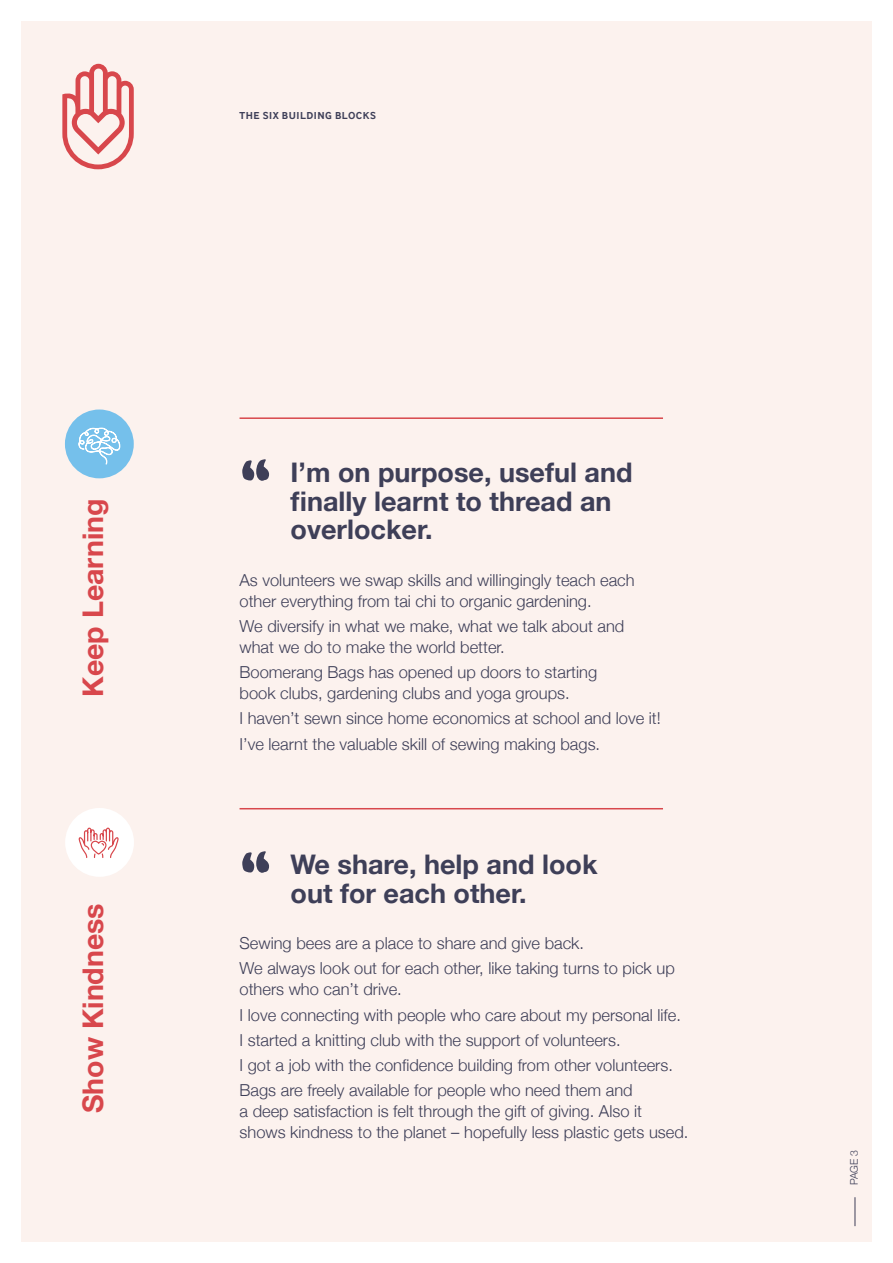
<style>
.page{position:relative;width:893px;height:1263px;background:#fff}
.page>*{position:absolute;margin:0;border:0;box-sizing:border-box;transform-origin:0 0}
.t1{font:73.5px "Eds Market Wide";color:#3e3f58}
.t2{font:700 28.5px "Helvetica Neue";color:#d8474c}
.t3{font:700 27px/28.5px "Helvetica Neue";color:#3e3f58}
.t4{font:300 16.5px/25.2px "Helvetica Neue";color:#3e3f58}
.t5{font:700 10.5px "Inter Face";letter-spacing:.05em;color:#3e3f58}
.t6{font:300 10.5px "Helvetica Neue";color:#3e3f58}
</style>
<div class="page">
<div style="left:21px;top:21px;width:851px;height:1221px;background:#fcf2ee"></div>
<svg style="left:62px;top:64px;width:72px;height:105px"></svg>
<svg style="left:855px;top:1197px;width:1px;height:29px"></svg>
<hr style="left:240px;top:417px;width:423px;height:2px;background:#d8474c">
<hr style="left:240px;top:808px;width:423px;height:1px;background:#d8474c">
<div style="left:65px;top:409px;width:69px;height:69px;background:#75c0eb;border-radius:50%"></div>
<svg style="left:78px;top:427px;width:42px;height:38px"></svg>
<div style="left:65px;top:808px;width:69px;height:69px;background:#fff;border-radius:50%"></div>
<svg style="left:78px;top:827px;width:41px;height:31px"></svg>
<p class="t5" style="left:240px;top:109px;width:138px">THE SIX BUILDING BLOCKS</p>
<h2 class="t2" style="left:71px;top:697px;width:200px;rotate:-90deg">Keep Learning</h2>
<h2 class="t2" style="left:71px;top:1113px;width:212px;rotate:-90deg">Show Kindness</h2>
<h1 class="t1" style="left:240px;top:436px;width:33px">“</h1>
<h3 class="t3" style="left:291px;top:459px;width:343px">I’m on purpose, useful and finally learnt to thread an overlocker.</h3>
<p class="t4" style="left:240px;top:568px;width:397px;line-height:21px">As volunteers we swap skills and willingingly teach each other everything from tai chi to organic gardening.</p>
<p class="t4" style="left:240px;top:614px;width:386px;line-height:21px">We diversify in what we make, what we talk about and what we do to make the world better.</p>
<p class="t4" style="left:240px;top:660px;width:359px;line-height:21px">Boomerang Bags has opened up doors to starting book clubs, gardening clubs and yoga groups.</p>
<p class="t4" style="left:240px;top:705px;width:423px">I haven’t sewn since home economics at school and love it!<br>I’ve learnt the valuable skill of sewing making bags.</p>
<h1 class="t1" style="left:240px;top:828px;width:33px">“</h1>
<h3 class="t3" style="left:291px;top:851px;width:308px">We share, help and look out for each other.</h3>
<p class="t4" style="left:240px;top:929px;width:437px">Sewing bees are a place to share and give back.<br>We always look out for each other, like taking turns to pick up</p>
<p class="t4" style="left:240px;top:976px;width:443px">others who can’t drive.<br>I love connecting with people who care about my personal life.<br>I started a knitting club with the support of volunteers.<br>I got a job with the confidence building from other volunteers.<br>Bags are freely available for people who need them and</p>
<p class="t4" style="left:240px;top:1100px;width:450px;line-height:21px">a deep satisfaction is felt through the gift of giving. Also it shows kindness to the planet – hopefully less plastic gets used.</p>
<p class="t6" style="left:846px;top:1185px;width:37px;rotate:-90deg">PAGE 3</p>
</div>
